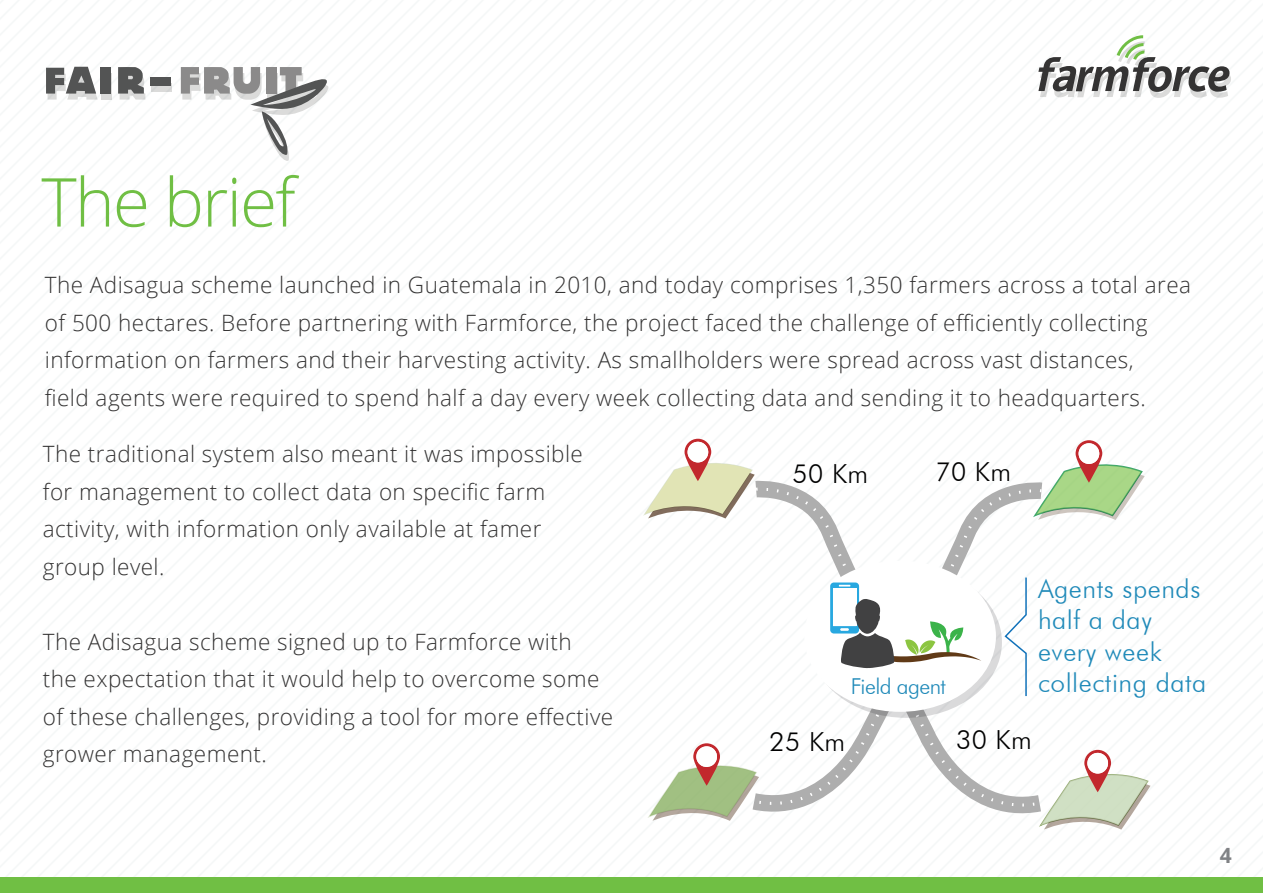
<style>
.page{position:relative;width:1263px;height:893px;background:#fff}
.page>*{position:absolute;margin:0;border:0;box-sizing:border-box;transform-origin:0 0}
.t1{font:300 67.5px "Open Sans";letter-spacing:-.025em;color:#70bf44}
.t2{font:300 26.25px/31.5px "Futura BT";letter-spacing:.02em;color:#208ab9}
.t3{font:300 26.25px "Futura BT";letter-spacing:.02em;color:#010101}
.t4{font:300 22.5px/37.5px "Open Sans";letter-spacing:.02em;color:#343333}
.t5{font:300 21.9px "Futura BT";letter-spacing:-.025em;color:#208ab9}
.t6{font:700 21px "Open Sans";color:#808285}
</style>
<div class="page">
<svg style="left:1038px;top:35px;width:193px;height:63px"></svg>
<div style="left:102px;top:73px;width:10px;height:27px;background:#dbdbda"></div>
<div style="left:151px;top:84px;width:21px;height:8px;background:#dbdbda"></div>
<svg style="left:46px;top:67px;width:52px;height:33px"></svg>
<div style="left:100px;top:67px;width:11px;height:27px;background:#535454"></div>
<svg style="left:118px;top:67px;width:27px;height:33px"></svg>
<div style="left:150px;top:78px;width:20px;height:8px;background:#535454"></div>
<svg style="left:181px;top:67px;width:148px;height:94px"></svg>
<div style="left:0;top:878px;width:1263px;height:15px;background:#70bf44"></div>
<svg style="left:648px;top:743px;width:87px;height:78px"></svg>
<div style="left:696px;top:746px;width:21px;height:21px;background:#fff;border-radius:50%"></div>
<svg style="left:643px;top:439px;width:110px;height:79px"></svg>
<div style="left:687px;top:442px;width:21px;height:20px;background:#fff;border-radius:50%"></div>
<svg style="left:1059px;top:440px;width:86px;height:80px"></svg>
<div style="left:1078px;top:443px;width:21px;height:21px;background:#fff;border-radius:50%"></div>
<svg style="left:1039px;top:750px;width:111px;height:80px"></svg>
<div style="left:1087px;top:753px;width:21px;height:20px;background:#fff;border-radius:50%"></div>
<svg style="left:735px;top:474px;width:323px;height:343px"></svg>
<svg style="left:751px;top:486px;width:293px;height:331px"></svg>
<svg style="left:810px;top:567px;width:192px;height:151px"></svg>
<div style="left:804px;top:561px;width:192px;height:151px;background:#fff;border-radius:50%"></div>
<svg style="left:830px;top:582px;width:157px;height:92px"></svg>
<svg style="left:1003px;top:576px;width:24px;height:121px"></svg>
<h1 class="t1" style="left:41px;top:156px;width:256px">The brief</h1>
<p class="t4" style="left:45px;top:266px;width:1148px">The Adisagua scheme launched in Guatemala in 2010, and today comprises 1,350 farmers across a total area of 500 hectares. Before partnering with Farmforce, the project faced the challenge of efficiently collecting information on farmers and their harvesting activity. As smallholders were spread across vast distances,<br>field agents were required to spend half a day every week collecting data and sending it to headquarters.</p>
<p class="t4" style="left:43px;top:435px;width:542px">The traditional system also meant it was impossible for management to collect data on specific farm activity, with information only available at famer group level.</p>
<p class="t3" style="left:793px;top:457px;width:77px">50 Km</p>
<p class="t3" style="left:935px;top:456px;width:77px">70 Km</p>
<p class="t2" style="left:1038px;top:572px;width:164px">Agents spends half a day every week</p>
<p class="t4" style="left:43px;top:622px;width:572px">The Adisagua scheme signed up to Farmforce with<br>the expectation that it would help to overcome some of these challenges, providing a tool for more effective grower management.</p>
<p class="t5" style="left:851px;top:673px;width:97px">Field agent</p>
<p class="t2" style="left:1038px;top:667px;width:170px">collecting data</p>
<p class="t3" style="left:769px;top:725px;width:77px">25 Km</p>
<p class="t3" style="left:956px;top:724px;width:77px">30 Km</p>
<p class="t6" style="left:1220px;top:840px;width:13px">4</p>
</div>
